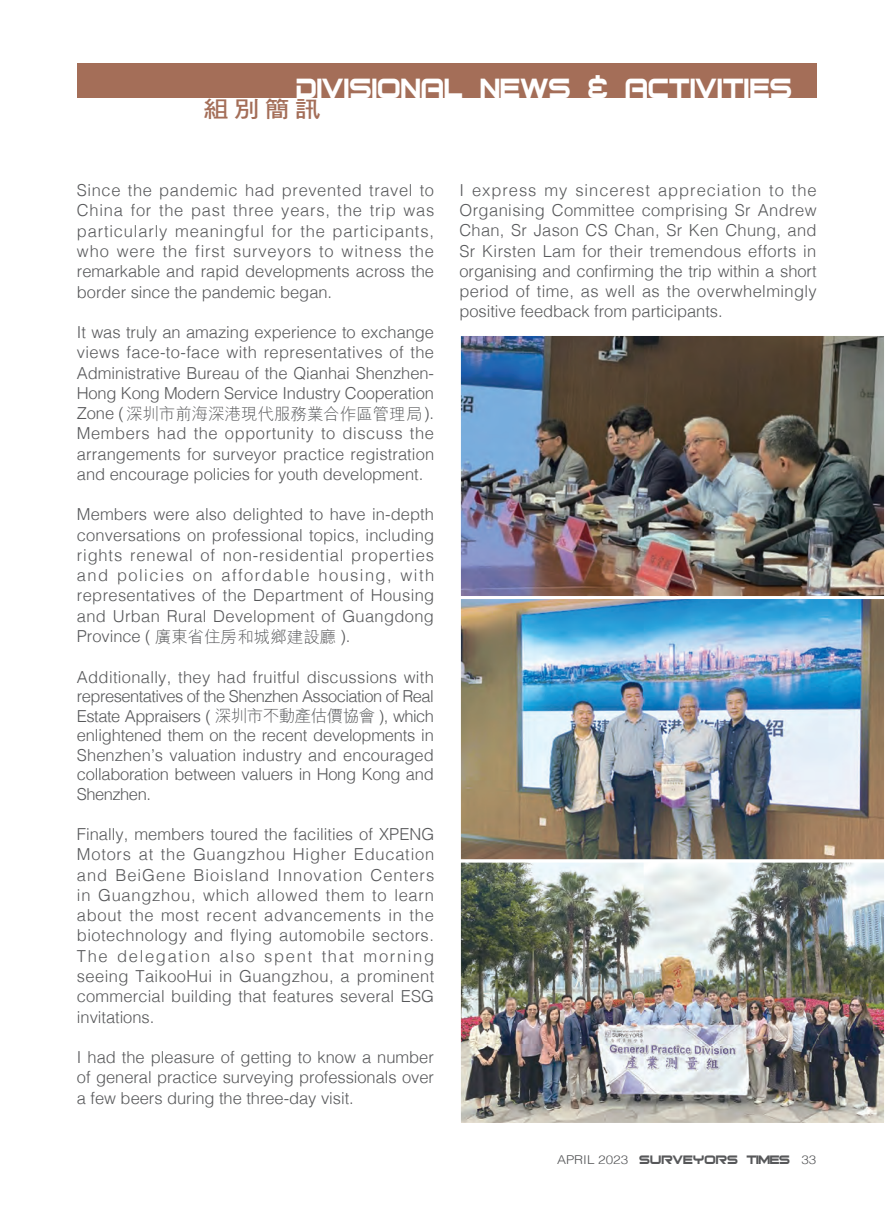
<style>
.page{position:relative;width:893px;height:1217px;background:#fff}
.page>*{position:absolute;margin:0;border:0;box-sizing:border-box;transform-origin:0 0}
.t1{font:37.5px "Bitsumishi";color:#fff;scale:.9 1}
.t2{font:22.95px "DF Hei Bd HK BF";color:#a46e58;scale:1.11 1}
.t3{font:300 16.5px/20.2px "Helvetica";letter-spacing:-.005em;color:#57585a;text-align:justify}
.t4{font:16.5px "Bitsumishi";color:#57585a}
.t5{font:300 16.5px "M Hei HK";letter-spacing:-.005em;color:#57585a}
.s1{font-family:"Helvetica"}
.s2{font-family:"M Hei HK"}
.s3{font-family:"Helvetica";font-weight:300;font-size:12.15px}
</style>
<div class="page">
<div style="left:77px;top:64px;width:739px;height:34px;background:#a46e58"></div>
<img style="left:462px;top:337px;width:421px;height:784px">
<div style="left:458px;top:333px;width:429px;height:266px;border:3px solid #fff"></div>
<div style="left:458px;top:596px;width:429px;height:266px;border:3px solid #fff"></div>
<div style="left:458px;top:859px;width:429px;height:266px;border:3px solid #fff"></div>
<h1 class="t1" style="left:297px;top:73px;width:553px">DIVISIONAL NEWS &amp; ACTIVITIES</h1>
<h2 class="t2" style="left:203px;top:97px;width:107px">組別簡訊</h2>
<p class="t3" style="left:77px;top:179px;width:359px">Since the pandemic had prevented travel to China for the past three years, the trip was particularly meaningful for the participants, who were the first surveyors to witness the remarkable and rapid developments across the border since the pandemic began.</p>
<p class="t3" style="left:77px;top:321px;width:359px">It was truly an amazing experience to exchange views face-to-face with representatives of the Administrative Bureau of the Qianhai Shenzhen-Hong Kong Modern Service Industry Cooperation</p>
<p class="t5" style="left:77px;top:402px;width:359px"><span class="s1">Zone (</span>深圳市前海深港現代服務業合作區管理局<span class="s1">).</span></p>
<p class="t3" style="left:77px;top:422px;width:359px">Members had the opportunity to discuss the arrangements for surveyor practice registration and encourage policies for youth development.</p>
<p class="t3" style="left:77px;top:503px;width:359px">Members were also delighted to have in-depth conversations on professional topics, including rights renewal of non-residential properties and policies on affordable housing, with representatives of the Department of Housing and Urban Rural Development of Guangdong Province ( <span class="s2">廣東省住房和城鄉建設廳</span> ).</p>
<p class="t3" style="left:77px;top:665px;width:359px;line-height:19.5px">Additionally, they had fruitful discussions with representatives of the Shenzhen Association of Real Estate Appraisers ( <span class="s2">深圳市不動產估價協會</span> ), which enlightened them on the recent developments in Shenzhen’s valuation industry and encouraged collaboration between valuers in Hong Kong and Shenzhen.</p>
<p class="t3" style="left:77px;top:822px;width:359px">Finally, members toured the facilities of XPENG Motors at the Guangzhou Higher Education and BeiGene Bioisland Innovation Centers in Guangzhou, which allowed them to learn about the most recent advancements in the biotechnology and flying automobile sectors.<br>The delegation also spent that morning seeing TaikooHui in Guangzhou, a prominent commercial building that features several ESG invitations.</p>
<p class="t3" style="left:77px;top:1045px;width:359px">I had the pleasure of getting to know a number of general practice surveying professionals over a few beers during the three-day visit.</p>
<p class="t3" style="left:459px;top:179px;width:359px">I express my sincerest appreciation to the Organising Committee comprising Sr Andrew Chan, Sr Jason CS Chan, Sr Ken Chung, and Sr Kirsten Lam for their tremendous efforts in organising and confirming the trip within a short period of time, as well as the overwhelmingly positive feedback from participants.</p>
<p class="t4" style="left:557px;top:1152px;width:261px"><span class="s3">APRIL 2023</span> SURVEYORS TIMES <span class="s3">33</span></p>
</div>
